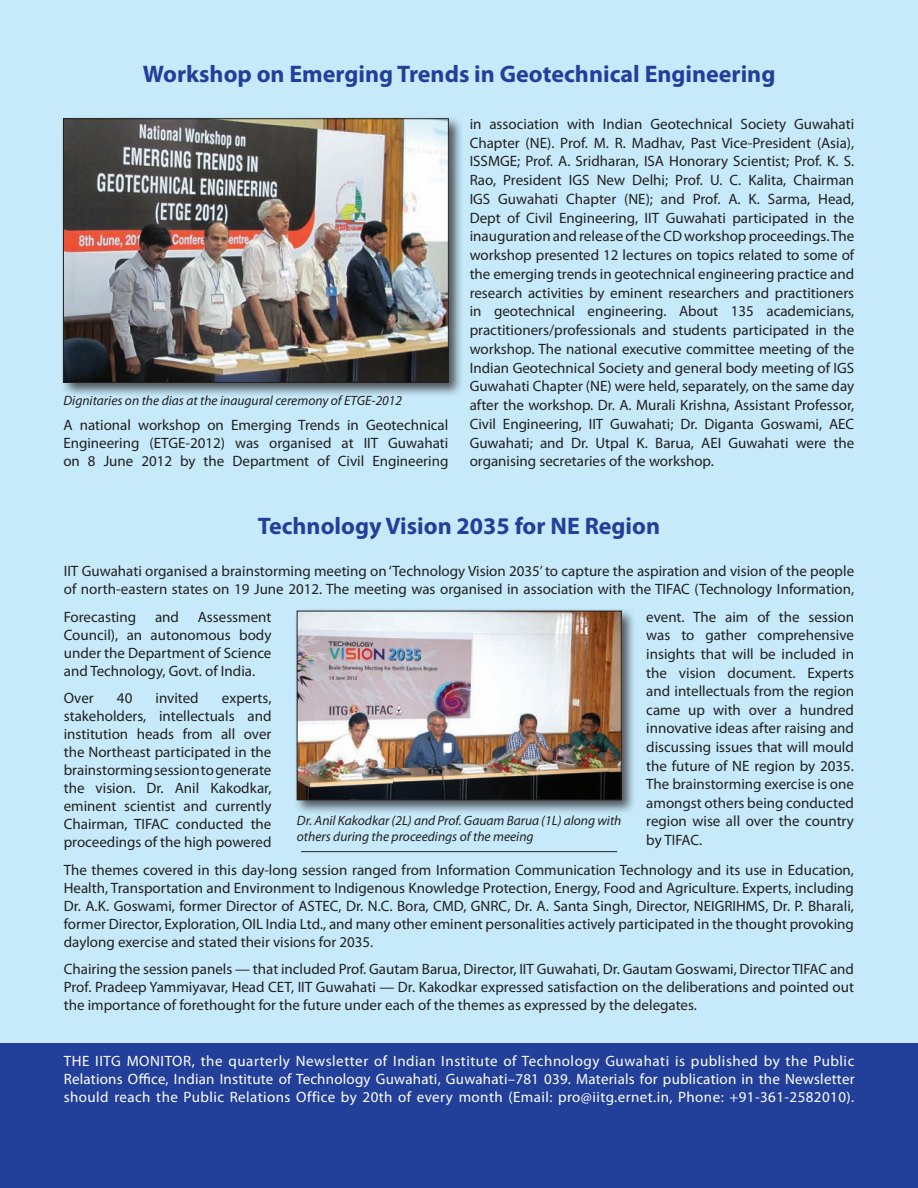
<style>
.page{position:relative;width:918px;height:1188px;background:#c6eafa}
.page>*{position:absolute;margin:0;border:0;box-sizing:border-box;transform-origin:0 0}
.t1{font:700 24px "Myriad Pro";color:#223f99}
.t2{font:15px/18px "Myriad Pro";color:#231f20;text-align:justify}
.t3{font:15px/18px "Myriad Pro";letter-spacing:.03em;color:#fff;text-align:justify}
.t4{font:italic 13.5px/16.2px "Myriad Pro";color:#231f20}
</style>
<div class="page">
<div style="left:60px;top:115px;width:403px;height:282px;background:#231f20;opacity:.75"></div>
<img style="left:65px;top:121px;width:382px;height:260px">
<div style="left:63px;top:119px;width:386px;height:264px;border:1px solid #231f20"></div>
<div style="left:293px;top:607px;width:343px;height:208px;background:#231f20;opacity:.75"></div>
<img style="left:299px;top:613px;width:320px;height:185px">
<div style="left:297px;top:611px;width:324px;height:189px;border:1px solid #231f20"></div>
<div style="left:0;top:1043px;width:918px;height:145px;background:#223f99"></div>
<hr style="left:301px;top:851px;width:316px;height:1px;background:#231f20">
<h1 class="t1" style="left:143px;top:58px;width:634px">Workshop on Emerging Trends in Geotechnical Engineering</h1>
<p class="t2" style="left:470px;top:114px;width:386px;line-height:18.8px">in association with Indian Geotechnical Society Guwahati Chapter (NE). Prof. M. R. Madhav, Past Vice-President (Asia), ISSMGE; Prof. A. Sridharan, ISA Honorary Scientist; Prof. K. S.<br>Rao, President IGS New Delhi; Prof. U. C. Kalita, Chairman IGS Guwahati Chapter (NE); and Prof. A. K. Sarma, Head, Dept of Civil Engineering, IIT Guwahati participated in the inauguration and release of the CD workshop proceedings. The workshop presented 12 lectures on topics related to some of the emerging trends in geotechnical engineering practice and research activities by eminent researchers and practitioners in geotechnical engineering. About 135 academicians, practitioners/professionals and students participated in the workshop. The national executive committee meeting of the Indian Geotechnical Society and general body meeting of IGS Guwahati Chapter (NE) were held, separately, on the same day after the workshop. Dr. A. Murali Krishna, Assistant Professor, Civil Engineering, IIT Guwahati; Dr. Diganta Goswami, AEC Guwahati; and Dr. Utpal K. Barua, AEI Guwahati were the organising secretaries of the workshop.</p>
<p class="t4" style="left:63px;top:392px;width:340px">Dignitaries on the dias at the inaugural ceremony of ETGE-2012</p>
<p class="t2" style="left:63px;top:416px;width:386px">A national workshop on Emerging Trends in Geotechnical Engineering (ETGE-2012) was organised at IIT Guwahati on 8 June 2012 by the Department of Civil Engineering</p>
<h1 class="t1" style="left:258px;top:510px;width:404px">Technology Vision 2035 for NE Region</h1>
<p class="t2" style="left:64px;top:561px;width:792px">IIT Guwahati organised a brainstorming meeting on ‘Technology Vision 2035’ to capture the aspiration and vision of the people of north-eastern states on 19 June 2012. The meeting was organised in association with the TIFAC (Technology Information,</p>
<p class="t2" style="left:646px;top:607px;width:209px;line-height:18.6px">event. The aim of the session was to gather comprehensive insights that will be included in the vision document. Experts and intellectuals from the region came up with over a hundred innovative ideas after raising and discussing issues that will mould the future of NE region by 2035.<br>The brainstorming exercise is one amongst others being conducted region wise all over the country by TIFAC.</p>
<p class="t2" style="left:64px;top:861px;width:792px">The themes covered in this day-long session ranged from Information Communication Technology and its use in Education, Health, Transportation and Environment to Indigenous Knowledge Protection, Energy, Food and Agriculture. Experts, including Dr. A.K. Goswami, former Director of ASTEC, Dr. N.C. Bora, CMD, GNRC, Dr. A. Santa Singh, Director, NEIGRIHMS, Dr. P. Bharali, former Director, Exploration, OIL India Ltd., and many other eminent personalities actively participated in the thought provoking daylong exercise and stated their visions for 2035.</p>
<p class="t2" style="left:64px;top:960px;width:792px">Chairing the session panels — that included Prof. Gautam Barua, Director, IIT Guwahati, Dr. Gautam Goswami, Director TIFAC and Prof. Pradeep Yammiyavar, Head CET, IIT Guwahati — Dr. Kakodkar expressed satisfaction on the deliberations and pointed out the importance of forethought for the future under each of the themes as expressed by the delegates.</p>
<p class="t2" style="left:64px;top:608px;width:74px">Forecasting</p>
<p class="t2" style="left:155px;top:608px;width:26px">and</p>
<p class="t2" style="left:64px;top:608px;width:209px;text-indent:134px">Assessment Council), an autonomous body under the Department of Science and Technology, Govt. of India.</p>
<p class="t2" style="left:64px;top:688px;width:32px">Over</p>
<p class="t2" style="left:117px;top:688px;width:17px">40</p>
<p class="t2" style="left:156px;top:688px;width:45px">invited</p>
<p class="t2" style="left:64px;top:688px;width:209px;text-indent:158px">experts, stakeholders, intellectuals and institution heads from all over the Northeast participated in the brainstorming session to generate the vision. Dr. Anil Kakodkar, eminent scientist and currently Chairman, TIFAC conducted the proceedings of the high powered</p>
<p class="t4" style="left:297px;top:812px;width:326px">Dr. Anil Kakodkar (2L) and Prof. Gauam Barua (1L) along with others during the proceedings of the meeing</p>
<p class="t3" style="left:64px;top:1052px;width:792px">THE IITG MONITOR, the quarterly Newsletter of Indian Institute of Technology Guwahati is published by the Public Relations Office, Indian Institute of Technology Guwahati, Guwahati–781 039. Materials for publication in the Newsletter should reach the Public Relations Office by 20th of every month (Email: pro@iitg.ernet.in, Phone: +91-361-2582010).</p>
</div>
